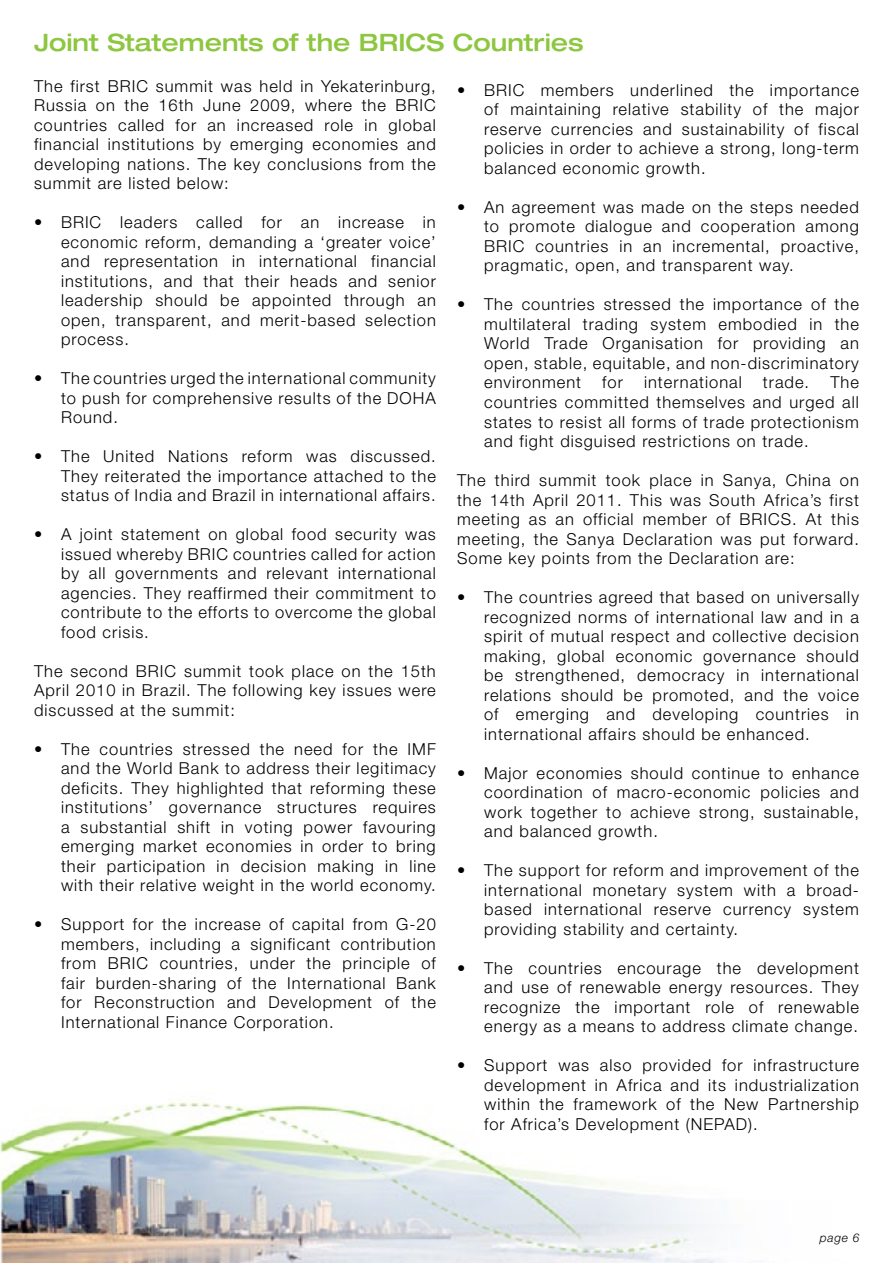
<style>
.page{position:relative;width:893px;height:1263px;background:#fff}
.page>*{position:absolute;margin:0;border:0;box-sizing:border-box;transform-origin:0 0}
.t1{font:500 expanded 24px "Helvetica Neue LT Pro";color:#8dc63f}
.t2{font:300 16.5px/19.5px "Helvetica Neue LT Pro";letter-spacing:.06em;color:#000;text-align:justify}
.t3{font:italic 300 12px "Helvetica Neue LT Pro";color:#000}
</style>
<div class="page">
<img style="left:0;top:1102px;width:722px;height:161px">
<h1 class="t1" style="left:34px;top:28px;width:551px">Joint Statements of the BRICS Countries</h1>
<p class="t2" style="left:34px;top:76px;width:403px">The first BRIC summit was held in Yekaterinburg, Russia on the 16th June 2009, where the BRIC countries called for an increased role in global financial institutions by emerging economies and developing nations. The key conclusions from the summit are listed below:</p>
<p class="t2" style="left:61px;top:212px;width:376px;text-indent:-27px">• BRIC leaders called for an increase in economic reform, demanding a ‘greater voice’ and representation in international financial institutions, and that their heads and senior leadership should be appointed through an open, transparent, and merit-based selection process.</p>
<p class="t2" style="left:61px;top:368px;width:376px;text-indent:-27px">• The countries urged the international community to push for comprehensive results of the DOHA Round.</p>
<p class="t2" style="left:61px;top:446px;width:376px;text-indent:-27px">• The United Nations reform was discussed.<br>They reiterated the importance attached to the status of India and Brazil in international affairs.</p>
<p class="t2" style="left:61px;top:524px;width:376px;text-indent:-27px">• A joint statement on global food security was issued whereby BRIC countries called for action by all governments and relevant international agencies. They reaffirmed their commitment to contribute to the efforts to overcome the global food crisis.</p>
<p class="t2" style="left:34px;top:661px;width:403px">The second BRIC summit took place on the 15th April 2010 in Brazil. The following key issues were discussed at the summit:</p>
<p class="t2" style="left:61px;top:739px;width:376px;text-indent:-27px">• The countries stressed the need for the IMF and the World Bank to address their legitimacy deficits. They highlighted that reforming these institutions’ governance structures requires a substantial shift in voting power favouring emerging market economies in order to bring their participation in decision making in line with their relative weight in the world economy.</p>
<p class="t2" style="left:61px;top:914px;width:376px;text-indent:-27px">• Support for the increase of capital from G-20 members, including a significant contribution from BRIC countries, under the principle of fair burden-sharing of the International Bank for Reconstruction and Development of the International Finance Corporation.</p>
<p class="t2" style="left:484px;top:80px;width:376px;text-indent:-27px">• BRIC members underlined the importance of maintaining relative stability of the major reserve currencies and sustainability of fiscal policies in order to achieve a strong, long-term balanced economic growth.</p>
<p class="t2" style="left:484px;top:197px;width:376px;text-indent:-27px">• An agreement was made on the steps needed to promote dialogue and cooperation among BRIC countries in an incremental, proactive, pragmatic, open, and transparent way.</p>
<p class="t2" style="left:484px;top:294px;width:376px;text-indent:-27px">• The countries stressed the importance of the multilateral trading system embodied in the World Trade Organisation for providing an open, stable, equitable, and non-discriminatory environment</p>
<p class="t2" style="left:484px;top:372px;width:376px;text-indent:346px">The countries committed themselves and urged all states to resist all forms of trade protectionism and fight disguised restrictions on trade.</p>
<p class="t2" style="left:457px;top:470px;width:403px">The third summit took place in Sanya, China on the 14th April 2011. This was South Africa’s first meeting as an official member of BRICS. At this meeting, the Sanya Declaration was put forward.<br>Some key points from the Declaration are:</p>
<p class="t2" style="left:484px;top:587px;width:376px;text-indent:-27px">• The countries agreed that based on universally recognized norms of international law and in a spirit of mutual respect and collective decision making, global economic governance should be strengthened, democracy in international relations should be promoted, and the voice of emerging and developing countries in international affairs should be enhanced.</p>
<p class="t2" style="left:484px;top:763px;width:376px;text-indent:-27px">• Major economies should continue to enhance coordination of macro-economic policies and work together to achieve strong, sustainable, and balanced growth.</p>
<p class="t2" style="left:484px;top:860px;width:376px;text-indent:-27px">• The support for reform and improvement of the international monetary system with a broad&shy;based international reserve currency system providing stability and certainty.</p>
<p class="t2" style="left:484px;top:958px;width:376px;text-indent:-27px">• The countries encourage the development and use of renewable energy resources. They recognize the important role of renewable energy as a means to address climate change.</p>
<p class="t2" style="left:484px;top:1055px;width:376px;text-indent:-27px">• Support was also provided for infrastructure development in Africa and its industrialization within the framework of the New Partnership for Africa’s Development (NEPAD).</p>
<p class="t2" style="left:602px;top:372px;width:22px">for</p>
<p class="t2" style="left:644px;top:372px;width:99px">international</p>
<p class="t2" style="left:763px;top:372px;width:48px">trade.</p>
<p class="t3" style="left:820px;top:1230px;width:41px">page 6</p>
</div>
